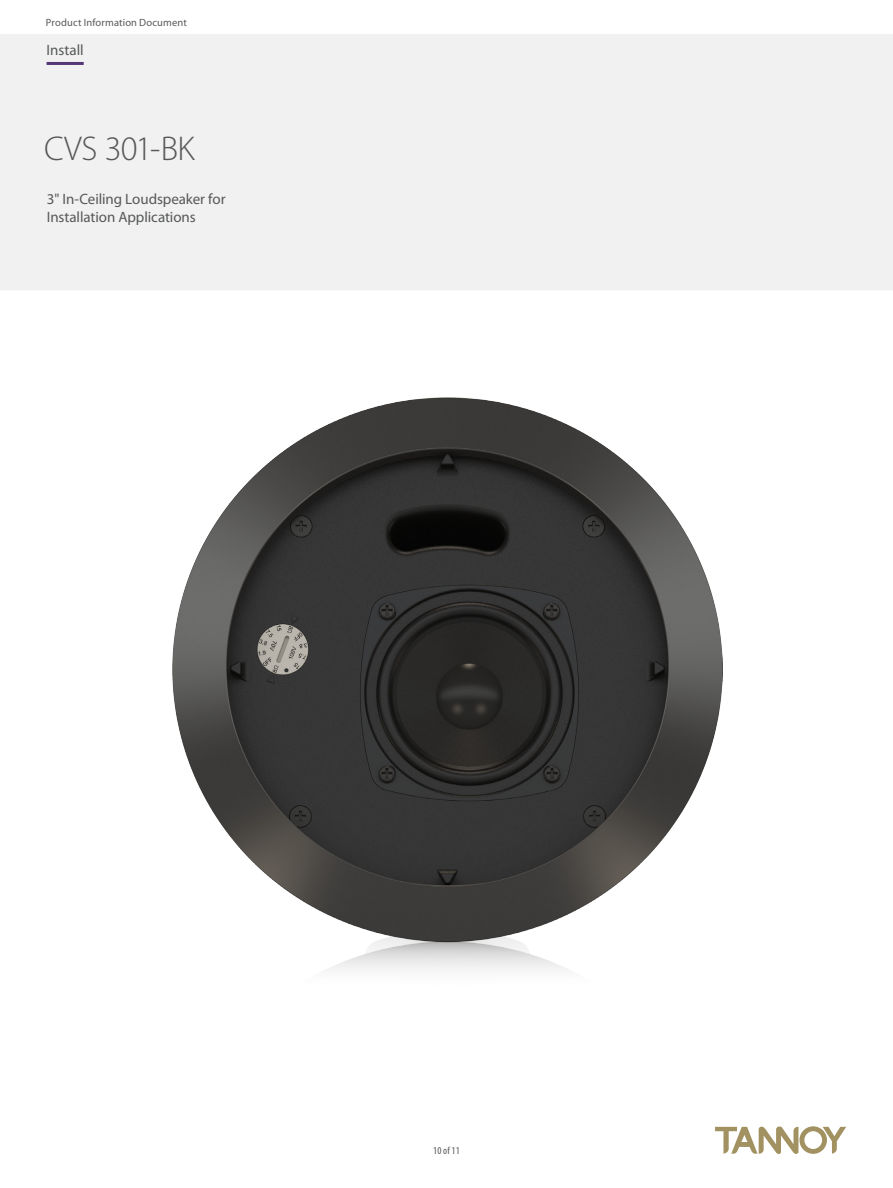
<style>
.page{position:relative;width:893px;height:1188px;background:#fff}
.page>*{position:absolute;margin:0;border:0;box-sizing:border-box;transform-origin:0 0}
.t1{font:300 34.5px "Myriad Pro";letter-spacing:-.015em;color:#57585a}
.t2{font:15px/18px "Myriad Pro";letter-spacing:-.005em;color:#57585a}
.t3{font:10.5px "Myriad Pro";letter-spacing:.015em;color:#57585a}
.t4{font:condensed 10.5px "Myriad Pro";color:#57585a}
</style>
<div class="page">
<img style="left:0;top:34px;width:893px;height:1120px">
<img style="left:173px;top:398px;width:550px;height:588px">
<hr style="left:47px;top:62px;width:37px;height:3px;background:#533676">
<p class="t3" style="left:46px;top:16px;width:142px">Product Information Document</p>
<p class="t2" style="left:47px;top:40px;width:39px">Install</p>
<h1 class="t1" style="left:44px;top:130px;width:152px">CVS 301-BK</h1>
<p class="t2" style="left:47px;top:190px;width:180px">3" In-Ceiling Loudspeaker for<br>Installation Applications</p>
<p class="t4" style="left:433px;top:1144px;width:28px">10 of 11</p>
</div>
